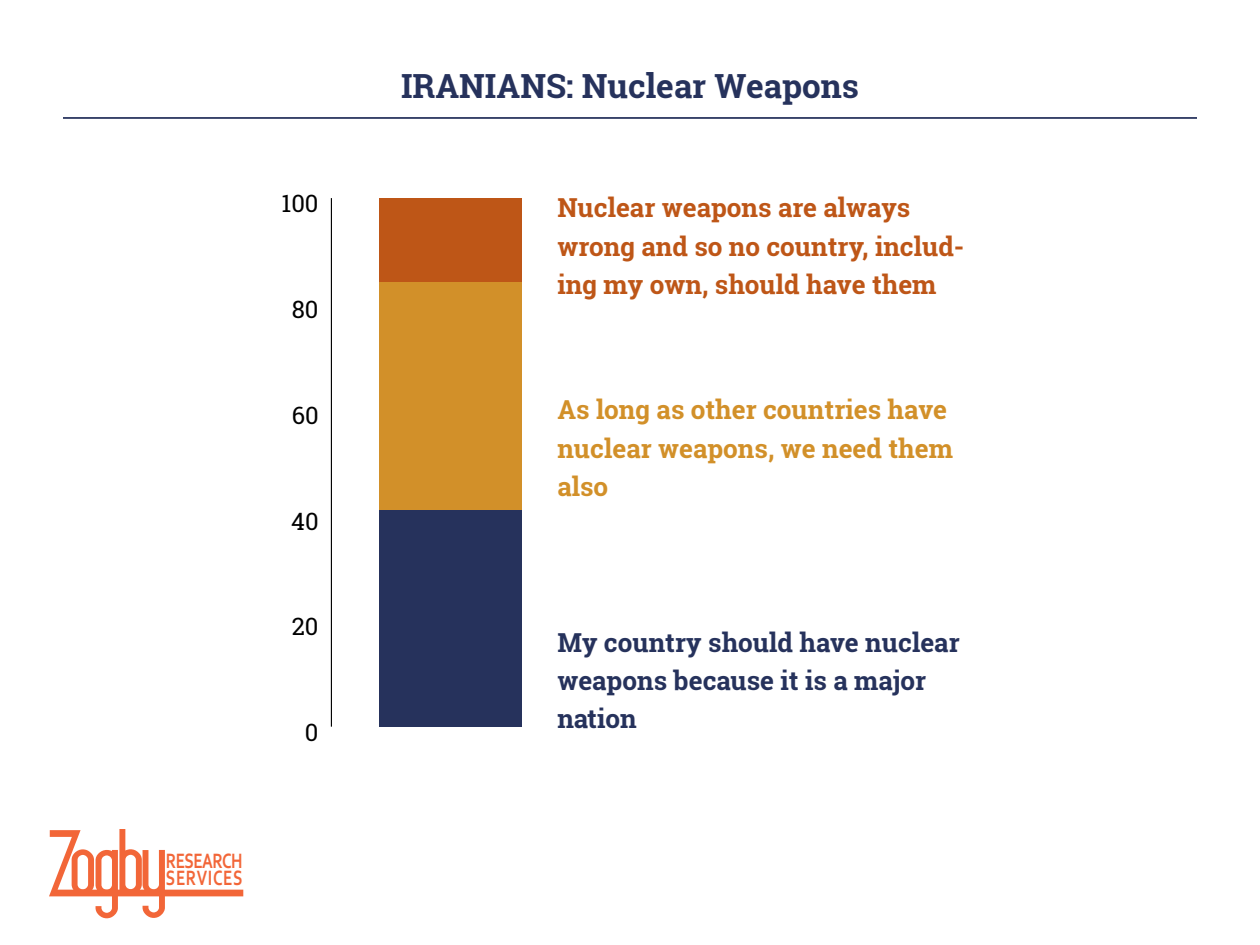
<style>
.page{position:relative;width:1260px;height:945px;background:#fff}
.page>*{position:absolute;margin:0;border:0;box-sizing:border-box;transform-origin:0 0}
.TITLES{font:700 33.25px "Roboto Slab";color:#26325c}
.t1{font:700 26.07px/38.1px "Roboto Slab";color:#be5617}
.t2{font:700 26.07px/38.1px "Roboto Slab";color:#26325c}
.t3{font:700 26.07px/38.1px "Roboto Slab";color:#d29029}
.t4{font:23.8px "Roboto Slab";color:#000}
.t5{font:700 21.88px/17.3px "Corbel";color:#f26638;scale:.75 1}
</style>
<div class="page">
<svg style="left:49px;top:829px;width:194px;height:89px"></svg>
<hr style="left:63px;top:117px;width:1134px;height:2px;background:#26325c">
<hr style="left:331px;top:198px;width:1px;height:529px;background:#000">
<div style="left:379px;top:198px;width:142px;height:85px;background:#be5617"></div>
<div style="left:379px;top:283px;width:142px;height:227px;background:#d29029"></div>
<div style="left:379px;top:510px;width:142px;height:217px;background:#26325c"></div>
<p class="t4" style="left:282px;top:187px;width:39px">100</p>
<p class="t4" style="left:292px;top:293px;width:28px">80</p>
<p class="t4" style="left:292px;top:399px;width:28px">60</p>
<p class="t4" style="left:291px;top:505px;width:29px">40</p>
<p class="t4" style="left:292px;top:610px;width:28px">20</p>
<p class="t4" style="left:305px;top:716px;width:15px">0</p>
<p class="t5" style="left:166px;top:851px;width:104px">RESEARCH<br>SERVICES</p>
<p class="TITLES" style="left:401px;top:63px;width:460px">IRANIANS: Nuclear Weapons</p>
<p class="t1" style="left:557px;top:189px;width:408px">Nuclear weapons are always wrong and so no country, includ&shy;ing my own, should have them</p>
<p class="t3" style="left:557px;top:391px;width:397px">As long as other countries have nuclear weapons, we need them also</p>
<p class="t2" style="left:557px;top:623px;width:404px">My country should have nuclear weapons because it is a major nation</p>
</div>
